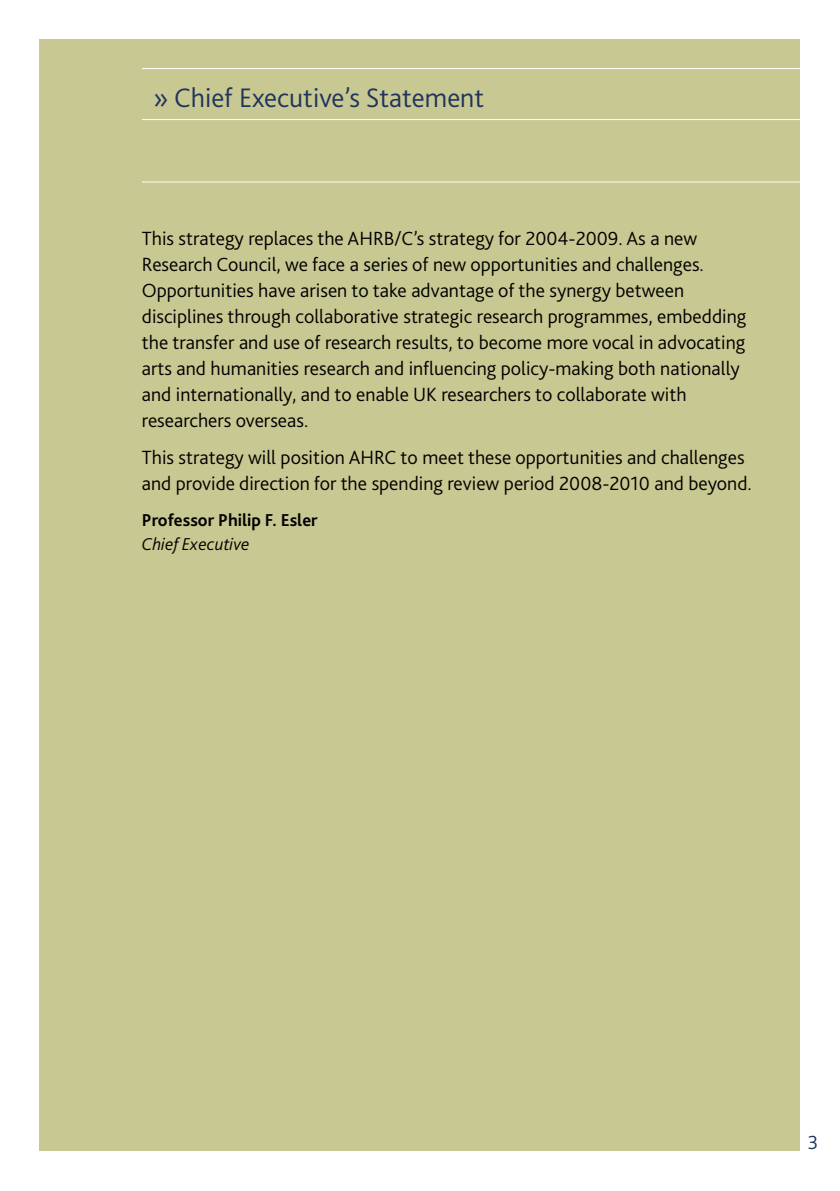
<style>
.page{position:relative;width:840px;height:1191px;background:#fff}
.page>*{position:absolute;margin:0;border:0;box-sizing:border-box;transform-origin:0 0}
.t1{font:300 28px "Bliss 2";color:#20345e}
.t2{font:300 20px/26px "Bliss 2";color:#000}
.t3{font:700 18px "Bliss 2";color:#000}
.t4{font:italic 300 18px "Bliss 2";color:#000}
</style>
<div class="page">
<div style="left:40px;top:40px;width:759px;height:1111px;background:#c8c892"></div>
<hr style="left:142px;top:68px;width:688px;height:1px;background:#fff">
<hr style="left:142px;top:119px;width:688px;height:1px;background:#fff">
<hr style="left:142px;top:181px;width:688px;height:1px;background:#fff">
<h1 class="t1" style="left:153px;top:80px;width:332px">» Chief Executive’s Statement</h1>
<p class="t2" style="left:142px;top:225px;width:605px">This strategy replaces the AHRB/C’s strategy for 2004-2009. As a new Research Council, we face a series of new opportunities and challenges.<br>Opportunities have arisen to take advantage of the synergy between disciplines through collaborative strategic research programmes, embedding the transfer and use of research results, to become more vocal in advocating arts and humanities research and influencing policy-making both nationally and internationally, and to enable UK researchers to collaborate with researchers overseas.</p>
<p class="t2" style="left:142px;top:444px;width:611px">This strategy will position AHRC to meet these opportunities and challenges and provide direction for the spending review period 2008-2010 and beyond.</p>
<p class="t3" style="left:142px;top:508px;width:177px">Professor Philip F. Esler</p>
<p class="t4" style="left:142px;top:532px;width:109px">Chief Executive</p>
</div>
